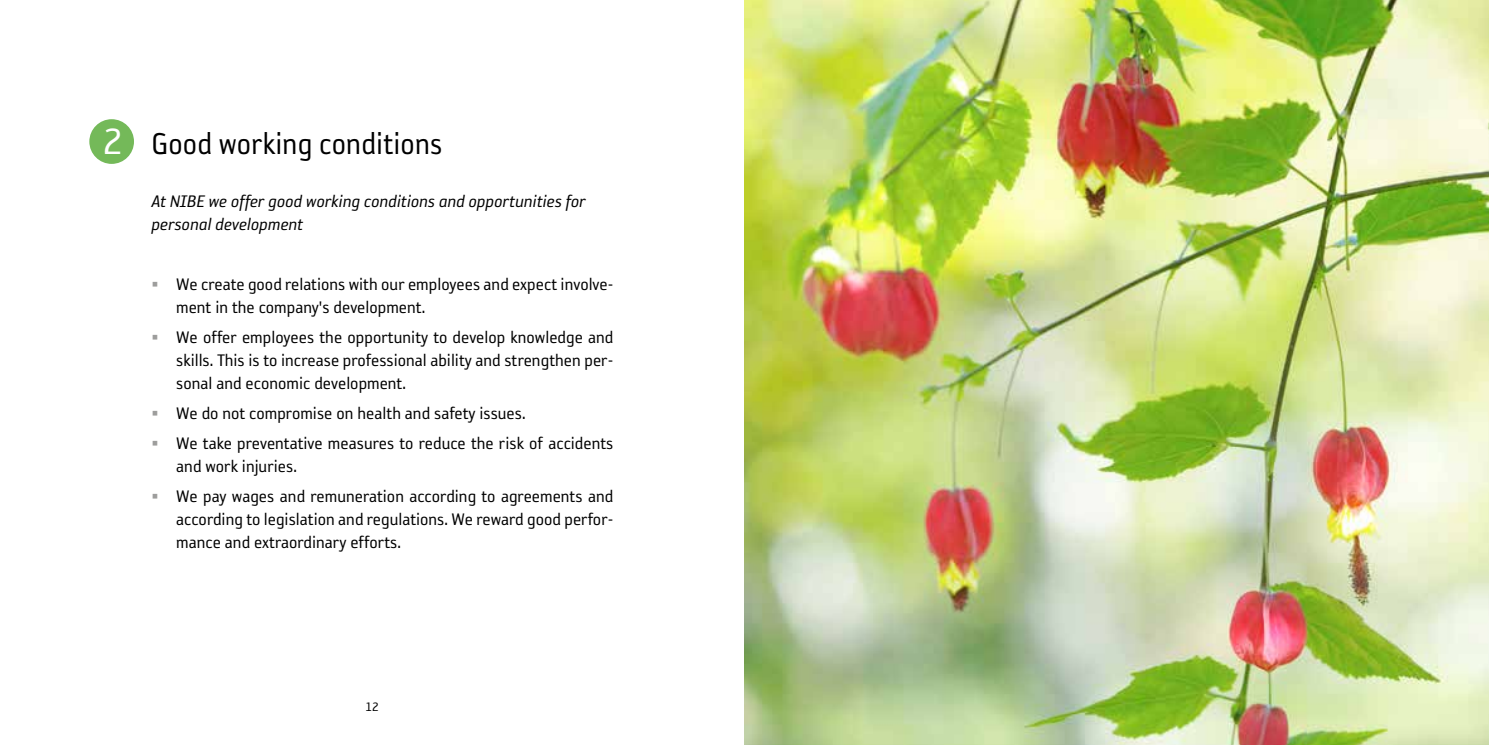
<style>
.page{position:relative;width:1489px;height:745px;background:#fff}
.page>*{position:absolute;margin:0;border:0;box-sizing:border-box;transform-origin:0 0}
.t1{font:42px "Reykjavik One OT A Gauge";color:#fff}
.t2{font:34.65px "Reykjavik One OT A Gauge";letter-spacing:.005em;color:#000;scale:.95 1}
.t3{font:19.25px/22.8px "Reykjavik One OT A Gauge";color:#000}
.t4{font:italic 19.25px/22.8px "Reykjavik One OT A Gauge";color:#000}
.t5{font:14px "Reykjavik One OT A Gauge";color:#000}
.s1{color:#9d9d9c}
</style>
<div class="page">
<div style="left:89px;top:119px;width:45px;height:45px;background:#74b959;border-radius:50%"></div>
<img style="left:744px;top:0;width:744px;height:744px">
<h1 class="t1" style="left:103px;top:120px;width:22px">2</h1>
<h2 class="t2" style="left:151px;top:126px;width:308px">Good working conditions</h2>
<p class="t4" style="left:151px;top:190px;width:436px">At NIBE we offer good working conditions and opportunities for personal development</p>
<p class="t3" style="left:176px;top:273px;width:438px;text-indent:-25px"><span class="s1">▪</span> We create good relations with our employees and expect involve&shy;ment in the company's development.</p>
<p class="t3" style="left:176px;top:326px;width:439px;text-align:justify;text-indent:-25px"><span class="s1">▪</span> We offer employees the opportunity to develop knowledge and skills. This is to increase professional ability and strengthen per&shy;sonal and economic development.</p>
<p class="t3" style="left:151px;top:402px;width:376px"><span class="s1">▪</span> We do not compromise on health and safety issues.</p>
<p class="t3" style="left:176px;top:432px;width:439px;text-indent:-25px"><span class="s1">▪</span> We take preventative measures to reduce the risk of accidents and work injuries.</p>
<p class="t3" style="left:176px;top:485px;width:439px;text-align:justify;text-indent:-25px"><span class="s1">▪</span> We pay wages and remuneration according to agreements and according to legislation and regulations. We reward good perfor&shy;mance and extraordinary efforts.</p>
<p class="t5" style="left:365px;top:699px;width:15px">12</p>
</div>
